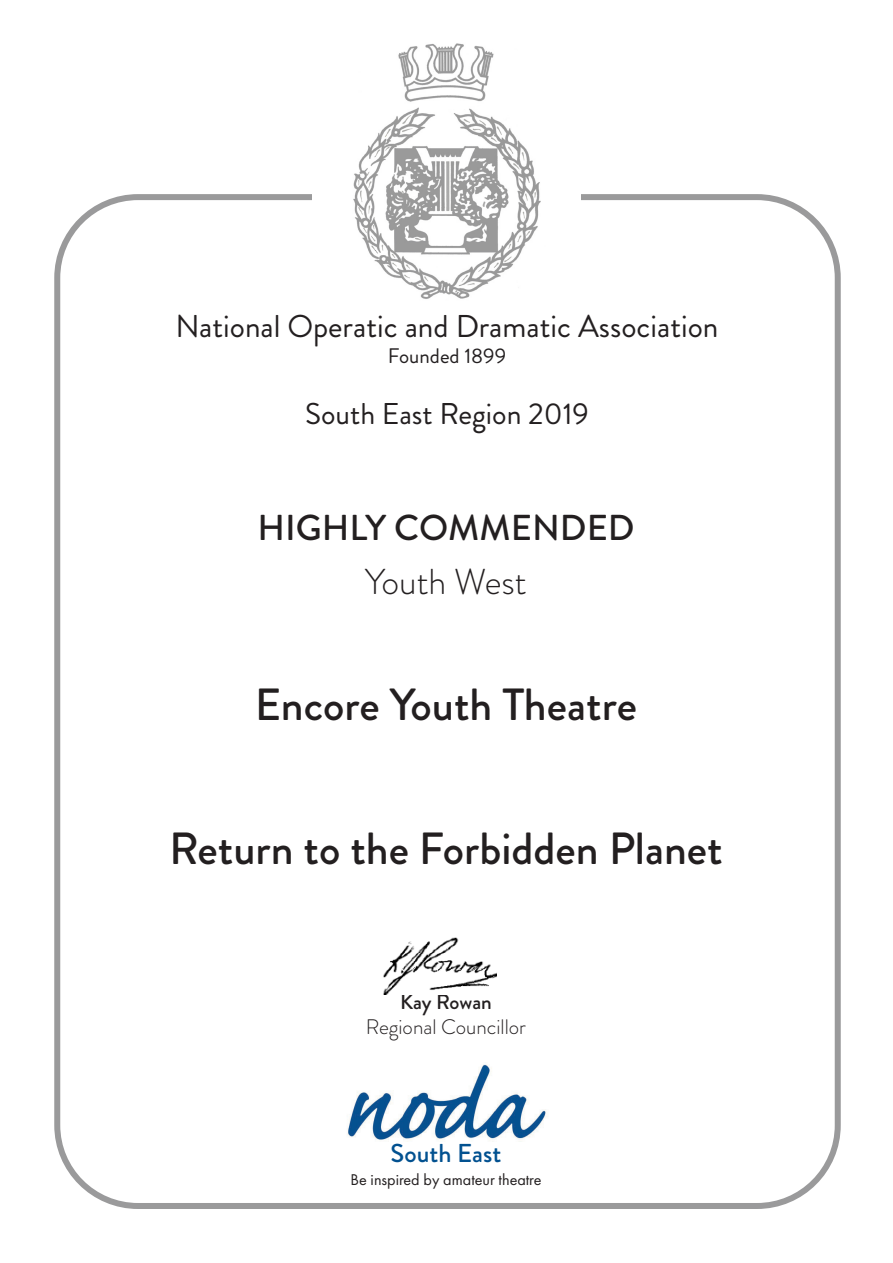
<style>
.page{position:relative;width:893px;height:1263px;background:#fff}
.page>*{position:absolute;margin:0;border:0;box-sizing:border-box;transform-origin:0 0}
.t1{font:500 45px "Brandon Grotesque";color:#231f20}
.t2{font:500 36px "Brandon Grotesque";color:#231f20}
.t3{font:300 36px "Brandon Grotesque";color:#231f20}
.t4{font:31.5px "Brandon Grotesque";color:#231f20}
.t5{font:30px "Brandon Grotesque";color:#231f20}
.t6{font:500 25.8px "Brandon Grotesque";color:#025190}
.t7{font:300 21px "Brandon Grotesque";color:#231f20}
.t8{font:21px "Brandon Grotesque";color:#231f20}
.t9{font:500 21px "Brandon Grotesque";color:#231f20}
.t10{font:16.2px "Futura PT";color:#231f20}
</style>
<div class="page">
<img style="left:347px;top:1064px;width:199px;height:78px">
<img style="left:383px;top:937px;width:113px;height:57px">
<div style="left:54px;top:194px;width:787px;height:1015px;border:6px solid #9a9a9b;border-radius:81px"></div>
<div style="left:312px;top:40px;width:269px;height:261px;background:#fff"></div>
<img style="left:353px;top:43px;width:188px;height:256px">
<p class="t4" style="left:175px;top:305px;width:545px">National Operatic and Dramatic Association</p>
<p class="t8" style="left:388px;top:341px;width:120px">Founded 1899</p>
<p class="t5" style="left:305px;top:393px;width:285px">South East Region 2019</p>
<p class="t2" style="left:257px;top:503px;width:379px">HIGHLY COMMENDED</p>
<p class="t3" style="left:365px;top:557px;width:163px">Youth West</p>
<p class="t1" style="left:255px;top:673px;width:384px">Encore Youth Theatre</p>
<p class="t1" style="left:169px;top:817px;width:555px">Return to the Forbidden Planet</p>
<p class="t9" style="left:400px;top:987px;width:93px">Kay Rowan</p>
<p class="t7" style="left:366px;top:1012px;width:162px">Regional Councillor</p>
<p class="t6" style="left:391px;top:1135px;width:112px">South East</p>
<p class="t10" style="left:351px;top:1169px;width:192px">Be inspired by amateur theatre</p>
</div>
